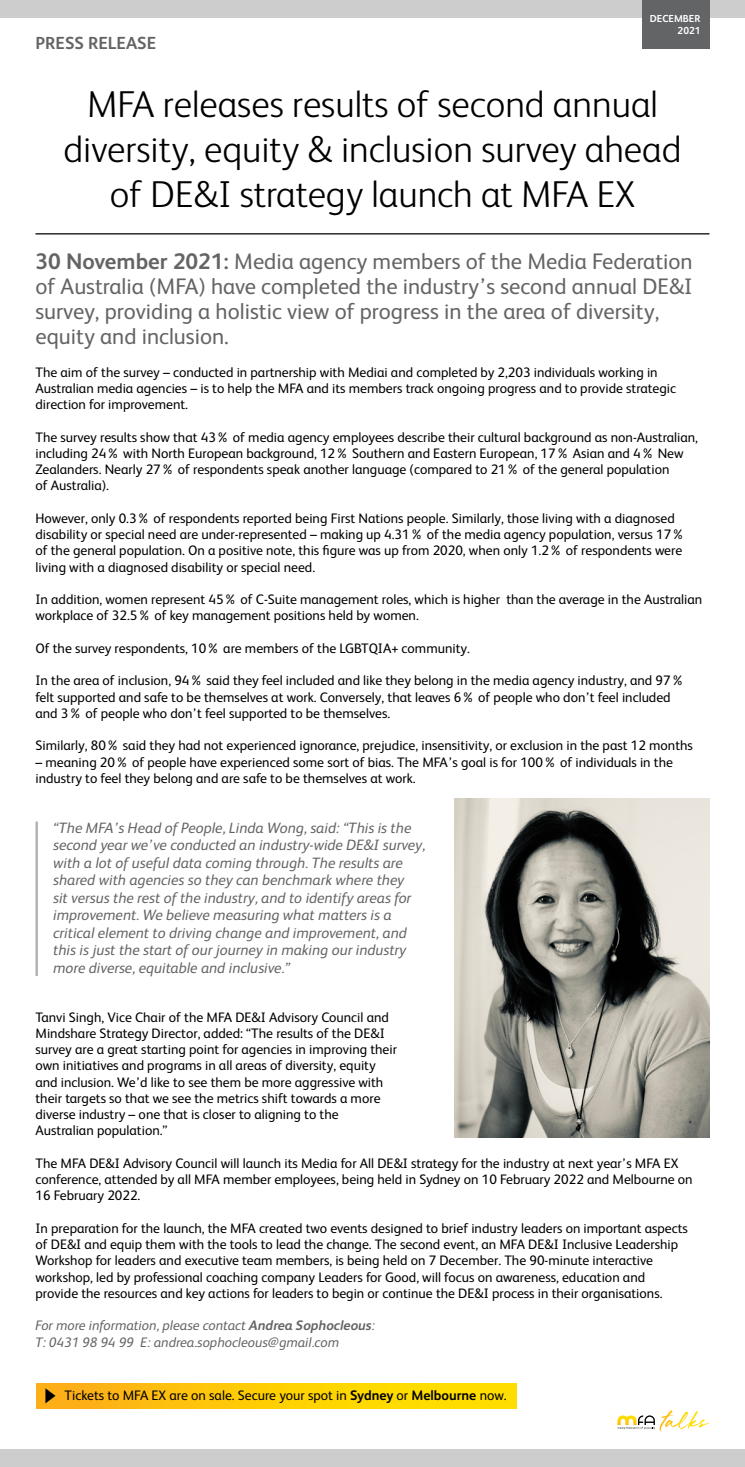
<style>
.page{position:relative;width:745px;height:1467px;background:#fff}
.page>*{position:absolute;margin:0;border:0;box-sizing:border-box;transform-origin:0 0}
.t1{font:300 37.5px/45px "FS Albert";color:#000;text-align:center}
.t2{font:22.5px/25px "FS Albert";color:#636466}
.t3{font:700 17.5px "FS Albert";color:#636466}
.t4{font:italic 15px/17.5px "FS Albert";color:#636466}
.t5{font:13.75px/16.2px "FS Albert";color:#000}
.t6{font:italic 13.75px/16.2px "FS Albert";color:#636466}
.t7{font:700 10.12px/12.2px "FS Albert";color:#fff;text-align:right}
.s1{font-weight:700}
</style>
<div class="page">
<div style="left:0;top:0;width:744px;height:18px;background:#cdcdcd"></div>
<hr style="left:35px;top:233px;width:674px;height:1px;background:#000">
<div style="left:642px;top:0;width:67px;height:49px;background:#636466"></div>
<div style="left:0;top:1449px;width:744px;height:18px;background:#cdcdcd"></div>
<svg style="left:617px;top:1410px;width:92px;height:21px"></svg>
<img style="left:454px;top:798px;width:255px;height:339px">
<hr style="left:35px;top:822px;width:3px;height:154px;background:#000">
<div style="left:36px;top:1383px;width:480px;height:25px;background:linear-gradient(to right,#fdb016,#ffe700)"></div>
<svg style="left:45px;top:1388px;width:10px;height:15px"></svg>
<p class="t3" style="left:35px;top:31px;width:122px">PRESS RELEASE</p>
<p class="t7" style="left:649px;top:12px;width:52px">DECEMBER<br>2021</p>
<h1 class="t1" style="left:63px;top:80px;width:619px">MFA releases results of second annual diversity, equity &amp; inclusion survey ahead of DE&amp;I strategy launch at MFA EX</h1>
<h2 class="t2" style="left:35px;top:248px;width:658px"><span class="s1">30 November 2021:</span> Media agency members of the Media Federation of Australia (MFA) have completed the industry’s second annual DE&amp;I survey, providing a holistic view of progress in the area of diversity, equity and inclusion.</h2>
<p class="t5" style="left:35px;top:363px;width:641px">The aim of the survey – conducted in partnership with Mediai and completed by 2,203 individuals working in<br>Australian media agencies – is to help the MFA and its members track ongoing progress and to provide strategic direction for improvement.</p>
<p class="t5" style="left:35px;top:428px;width:663px">The survey results show that 43% of media agency employees describe their cultural background as non-Australian, including 24% with North European background, 12% Southern and Eastern European, 17% Asian and 4% New Zealanders. Nearly 27% of respondents speak another language (compared to 21% of the general population<br>of Australia).</p>
<p class="t5" style="left:35px;top:509px;width:650px">However, only 0.3% of respondents reported being First Nations people. Similarly, those living with a diagnosed disability or special need are under-represented – making up 4.31% of the media agency population, versus 17% of the general population. On a positive note, this figure was up from 2020, when only 1.2% of respondents were living with a diagnosed disability or special need.</p>
<p class="t5" style="left:35px;top:591px;width:668px">In addition, women represent 45% of C-Suite management roles, which is higher than the average in the Australian workplace of 32.5% of key management positions held by women.</p>
<p class="t5" style="left:35px;top:639px;width:436px">Of the survey respondents, 10% are members of the LGBTQIA+ community.</p>
<p class="t5" style="left:35px;top:672px;width:650px">In the area of inclusion, 94% said they feel included and like they belong in the media agency industry, and 97% felt supported and safe to be themselves at work. Conversely, that leaves 6% of people who don’t feel included and 3% of people who don’t feel supported to be themselves.</p>
<p class="t5" style="left:35px;top:737px;width:658px">Similarly, 80% said they had not experienced ignorance, prejudice, insensitivity, or exclusion in the past 12 months</p>
<p class="t5" style="left:35px;top:753px;width:638px">– meaning 20% of people have experienced some sort of bias. The MFA’s goal is for 100% of individuals in the industry to feel they belong and are safe to be themselves at work.</p>
<p class="t4" style="left:53px;top:818px;width:373px">“The MFA’s Head of People, Linda Wong, said: “This is the second year we’ve conducted an industry-wide DE&amp;I survey, with a lot of useful data coming through. The results are shared with agencies so they can benchmark where they<br>sit versus the rest of the industry, and to identify areas for improvement. We believe measuring what matters is a critical element to driving change and improvement, and this is just the start of our journey in making our industry more diverse, equitable and inclusive.”</p>
<p class="t5" style="left:35px;top:1008px;width:363px">Tanvi Singh, Vice Chair of the MFA DE&amp;I Advisory Council and Mindshare Strategy Director, added: “The results of the DE&amp;I survey are a great starting point for agencies in improving their own initiatives and programs in all areas of diversity, equity and inclusion. We’d like to see them be more aggressive with their targets so that we see the metrics shift towards a more diverse industry – one that is closer to aligning to the Australian population.”</p>
<p class="t5" style="left:35px;top:1154px;width:658px">The MFA DE&amp;I Advisory Council will launch its Media for All DE&amp;I strategy for the industry at next year’s MFA EX conference, attended by all MFA member employees, being held in Sydney on 10 February 2022 and Melbourne on<br>16 February 2022.</p>
<p class="t5" style="left:35px;top:1219px;width:653px">In preparation for the launch, the MFA created two events designed to brief industry leaders on important aspects of DE&amp;I and equip them with the tools to lead the change. The second event, an MFA DE&amp;I Inclusive Leadership Workshop for leaders and executive team members, is being held on 7 December. The 90-minute interactive workshop, led by professional coaching company Leaders for Good, will focus on awareness, education and provide the resources and key actions for leaders to begin or continue the DE&amp;I process in their organisations.</p>
<p class="t6" style="left:35px;top:1317px;width:341px">For more information, please contact <span class="s1">Andrea Sophocleous</span>:<br>T: 0431 98 94 99 E: andrea.sophocleous@gmail.com</p>
<p class="t5" style="left:64px;top:1387px;width:443px">Tickets to MFA EX are on sale. Secure your spot in <span class="s1">Sydney</span> or <span class="s1">Melbourne</span> now.</p>
</div>
